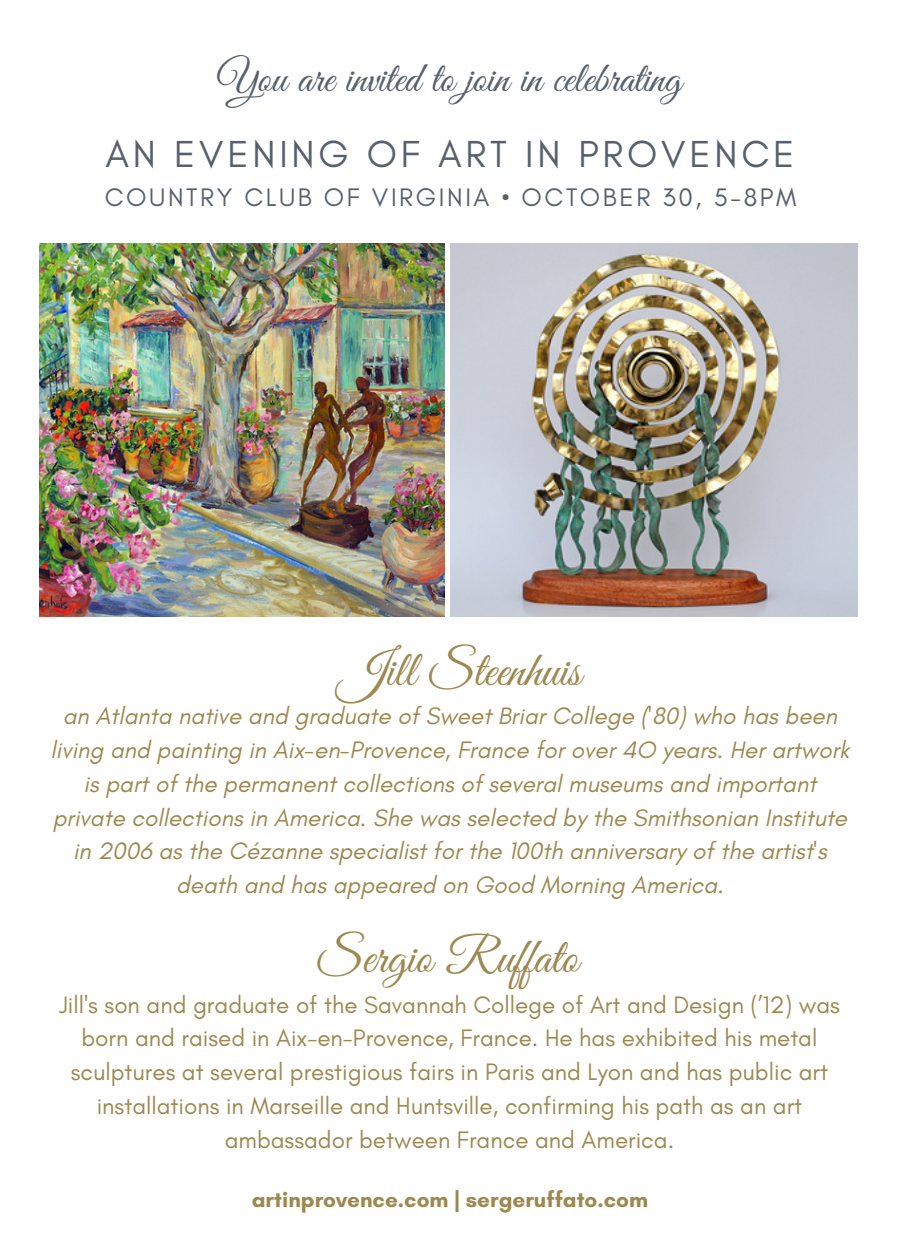
<style>
.page{position:relative;width:900px;height:1260px;background:#fff}
.page>*{position:absolute;margin:0;border:0;box-sizing:border-box;transform-origin:0 0}
.t1{font:50px "Great Vibes";color:#9c8850}
.t2{font:42.75px "Great Vibes";color:#57606b}
.t3{font:38.25px "Glacial Indifference";letter-spacing:.1em;color:#57606b}
.t4{font:25.75px "Glacial Indifference";letter-spacing:.1em;color:#57606b}
.t5{font:italic 24.25px/33.8px "Glacial Indifference";color:#9c8850;text-align:center}
.t6{font:24.25px/33.8px "Glacial Indifference";color:#9c8850;text-align:center}
.t7{font:700 22.5px "Glacial Indifference";color:#9c8850}
</style>
<div class="page">
<img style="left:40px;top:244px;width:405px;height:373px">
<img style="left:450px;top:244px;width:407px;height:373px">
<p class="t2" style="left:216px;top:55px;width:467px">You are invited to join in celebrating</p>
<p class="t3" style="left:105px;top:130px;width:691px">AN EVENING OF ART IN PROVENCE</p>
<p class="t4" style="left:105px;top:182px;width:693px">COUNTRY CLUB OF VIRGINIA • OCTOBER 30, 5-8PM</p>
<p class="t1" style="left:338px;top:642px;width:245px">Jill Steenhuis</p>
<p class="t5" style="left:51px;top:699px;width:800px">an Atlanta native and graduate of Sweet Briar College ('80) who has been living and painting in Aix-en-Provence, France for over 4O years. Her artwork is part of the permanent collections of several museums and important private collections in America. She was selected by the Smithsonian Institute in 2006 as the Cézanne specialist for the 100th anniversary of the artist's death and has appeared on Good Morning America.</p>
<p class="t1" style="left:317px;top:930px;width:263px">Sergio Ruf ato</p>
<p class="t6" style="left:59px;top:987px;width:782px">Jill's son and graduate of the Savannah College of Art and Design (’12) was born and raised in Aix-en-Provence, France. He has exhibited his metal sculptures at several prestigious fairs in Paris and Lyon and has public art installations in Marseille and Huntsville, confirming his path as an art ambassador between France and America.</p>
<p class="t7" style="left:252px;top:1185px;width:398px">artinprovence.com | sergeruffato.com</p>
</div>
